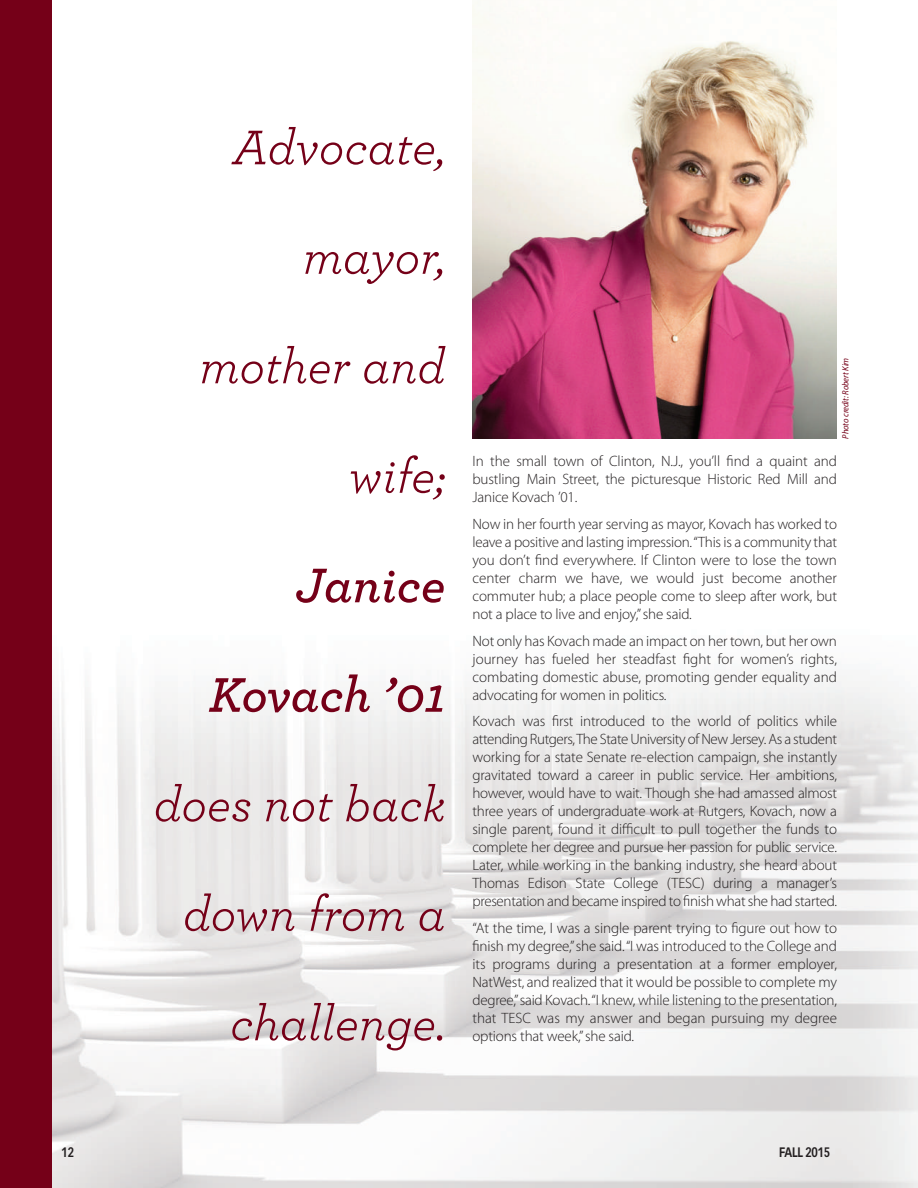
<style>
.page{position:relative;width:918px;height:1188px;background:#fff}
.page>*{position:absolute;margin:0;border:0;box-sizing:border-box;transform-origin:0 0}
.t1{font:italic 51px/109.5px "Archer";color:#750018;text-align:right}
.t2{font:italic 600 51px/109.5px "Archer";color:#750018;text-align:right}
.t3{font:300 15px/18px "Myriad Pro";letter-spacing:-.01em;color:#231f20;text-align:justify}
.t4{font:700 13.5px "Vectora LT Std";letter-spacing:-.03em;color:#231f20;scale:.8 1}
.t5{font:italic 9px "Myriad Pro";letter-spacing:-.01em;color:#750018;scale:.95 1}
</style>
<div class="page">
<img style="left:51px;top:447px;width:867px;height:741px">
<img style="left:472px;top:2px;width:365px;height:437px">
<div style="left:0;top:0;width:51px;height:1188px;background:#750018"></div>
<h1 class="t1" style="left:200px;top:98px;width:247px">Advocate, mayor, mother and wife;</h1>
<h1 class="t2" style="left:209px;top:536px;width:238px">Janice<br>Kovach ’01</h1>
<h1 class="t1" style="left:154px;top:755px;width:293px">does not back down from a challenge.</h1>
<p class="t5" style="left:842px;top:439px;width:87px;rotate:-90deg">Photo credit: Robert Kim</p>
<p class="t3" style="left:472px;top:454px;width:366px">In the small town of Clinton, N.J., you’ll find a quaint and bustling Main Street, the picturesque Historic Red Mill and Janice Kovach ’01.</p>
<p class="t3" style="left:472px;top:516px;width:366px">Now in her fourth year serving as mayor, Kovach has worked to leave a positive and lasting impression.“This is a community that you don’t find everywhere. If Clinton were to lose the town center charm we have, we would just become another commuter hub; a place people come to sleep after work, but not a place to live and enjoy,”she said.</p>
<p class="t3" style="left:473px;top:633px;width:366px">Not only has Kovach made an impact on her town, but her own journey has fueled her steadfast fight for women’s rights, combating domestic abuse, promoting gender equality and advocating for women in politics.</p>
<p class="t3" style="left:473px;top:713px;width:366px">Kovach was first introduced to the world of politics while attending Rutgers,The State University of New Jersey. As a student working for a state Senate re-election campaign, she instantly gravitated toward a career in public service. Her ambitions, however, would have to wait. Though she had amassed almost three years of undergraduate work at Rutgers, Kovach, now a single parent, found it difficult to pull together the funds to complete her degree and pursue her passion for public service.<br>Later, while working in the banking industry, she heard about Thomas Edison State College (TESC) during a manager’s presentation and became inspired to finish what she had started.</p>
<p class="t3" style="left:473px;top:920px;width:366px">“At the time, I was a single parent trying to figure out how to finish my degree,”she said.“I was introduced to the College and its programs during a presentation at a former employer, NatWest, and realized that it would be possible to complete my degree,”said Kovach.“I knew, while listening to the presentation, that TESC was my answer and began pursuing my degree options that week,”she said.</p>
<p class="t4" style="left:61px;top:1146px;width:17px">12</p>
<p class="t4" style="left:779px;top:1146px;width:65px">FALL 2015</p>
</div>
